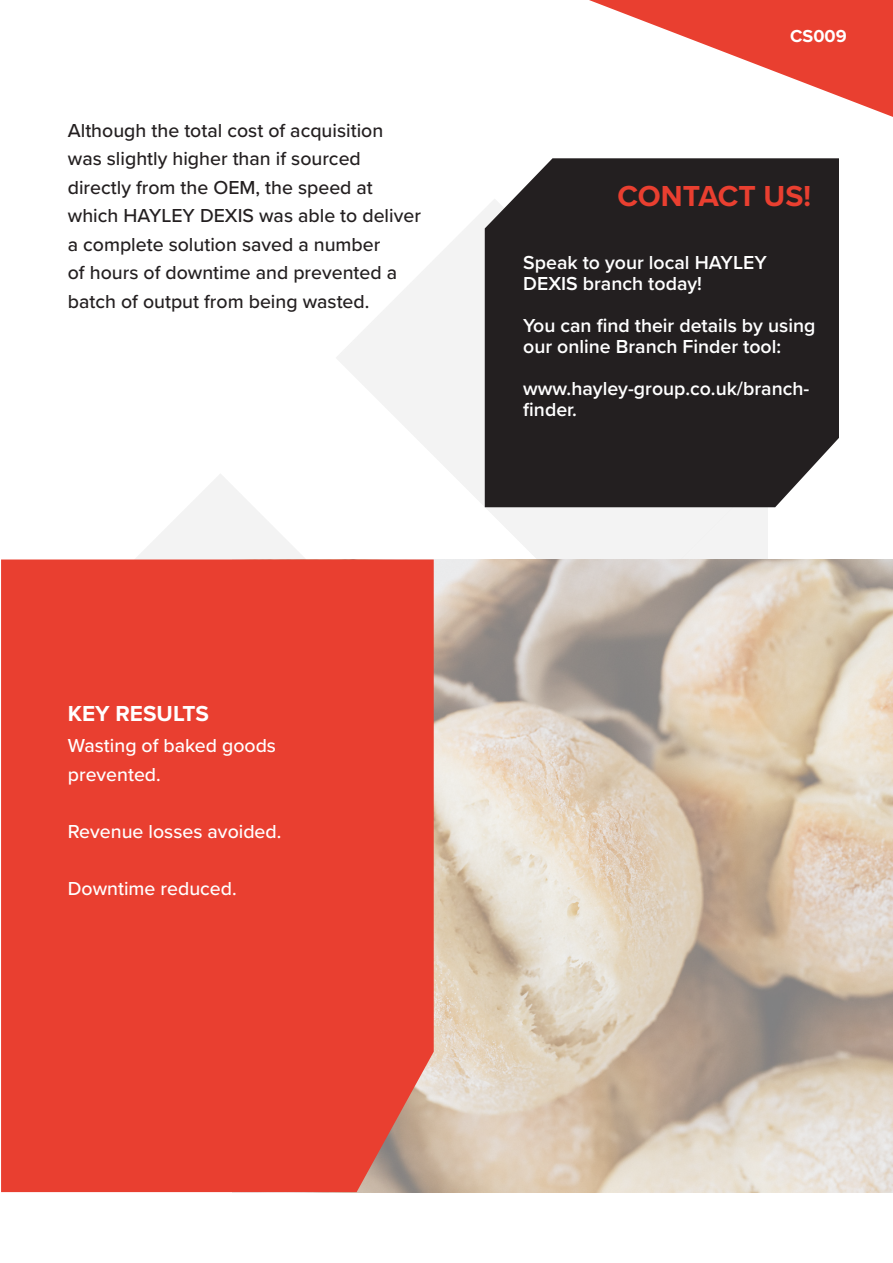
<style>
.page{position:relative;width:893px;height:1263px;background:#fff}
.page>*{position:absolute;margin:0;border:0;box-sizing:border-box;transform-origin:0 0}
.t1{font:700 30px "Proxima Nova";color:#e93f30}
.t2{font:700 22.5px "Proxima Nova";color:#fff}
.t3{font:500 19.5px/28.5px "Proxima Nova";color:#231f20}
.t4{font:600 19.5px/21px "Proxima Nova";color:#fff}
.t5{font:500 19.5px/28.5px "Proxima Nova";color:#fff}
.t6{font:700 18px "Proxima Nova";color:#fff}
</style>
<div class="page">
<img style="left:136px;top:209px;width:640px;height:350px">
<img style="left:434px;top:559px;width:459px;height:633px">
<svg style="left:589px;top:0;width:304px;height:117px"></svg>
<div style="left:485px;top:158px;width:354px;height:349px;background:#231f20"></div>
<div style="left:1px;top:559px;width:433px;height:633px;background:#e93f30"></div>
<p class="t3" style="left:68px;top:115px;width:355px">Although the total cost of acquisition was slightly higher than if sourced directly from the OEM, the speed at which HAYLEY DEXIS was able to deliver a complete solution saved a number<br>of hours of downtime and prevented a batch of output from being wasted.</p>
<p class="t6" style="left:790px;top:23px;width:58px">CS009</p>
<p class="t1" style="left:617px;top:173px;width:195px">CONTACT US!</p>
<p class="t4" style="left:523px;top:252px;width:245px">Speak to your local HAYLEY<br>DEXIS branch today!</p>
<p class="t4" style="left:523px;top:315px;width:294px">You can find their details by using our online Branch Finder tool:</p>
<p class="t4" style="left:523px;top:378px;width:288px">www.hayley-group.co.uk/branch&shy;finder.</p>
<p class="t2" style="left:68px;top:696px;width:143px">KEY RESULTS</p>
<p class="t5" style="left:68px;top:730px;width:210px">Wasting of baked goods prevented.</p>
<p class="t5" style="left:68px;top:816px;width:215px">Revenue losses avoided.</p>
<p class="t5" style="left:68px;top:873px;width:170px">Downtime reduced.</p>
</div>
